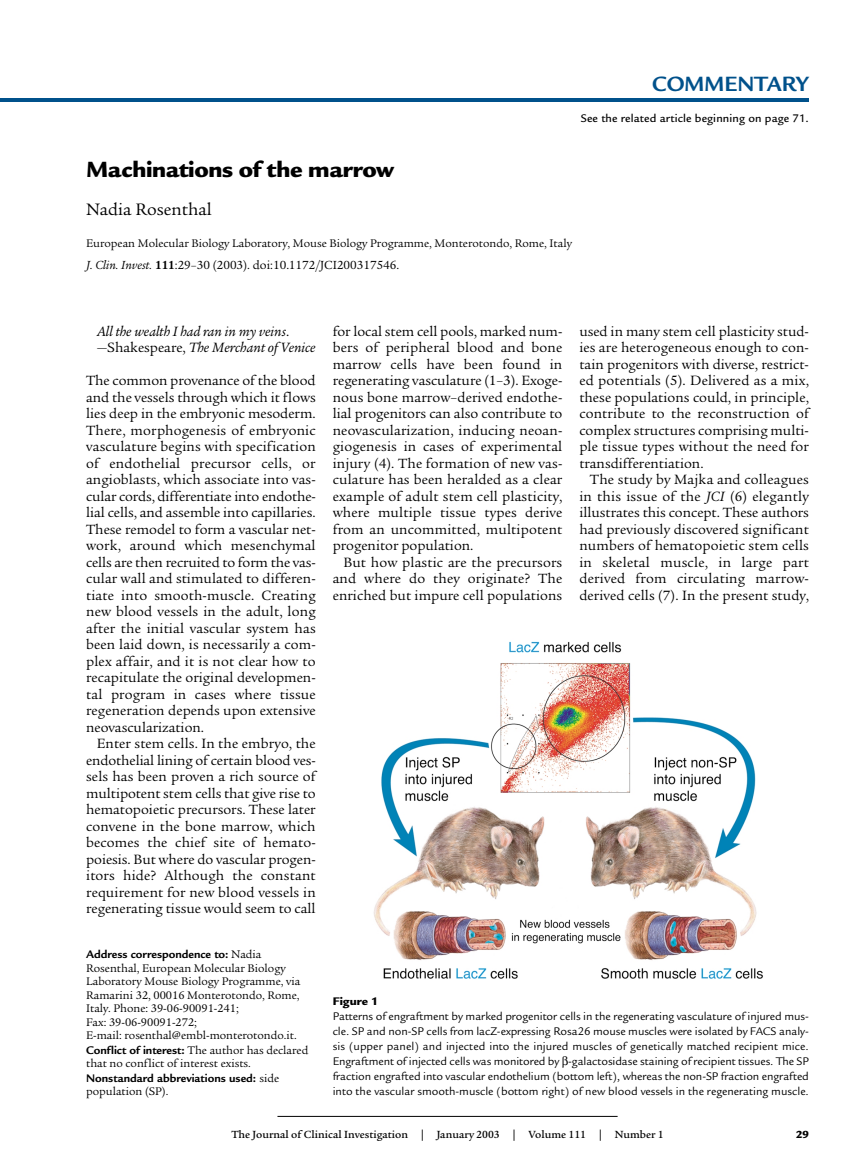
<style>
.page{position:relative;width:864px;height:1173px;background:#fff}
.page>*{position:absolute;margin:0;border:0;box-sizing:border-box;transform-origin:0 0}
.t1{font:900 24px "Legacy Sans";letter-spacing:-.02em;color:#000}
.t2{font:700 22.5px "Legacy Sans";color:#00518b}
.t3{font:18px "Legacy Serif";color:#000}
.t4{font:14.7px/16.5px "Legacy Serif";letter-spacing:.005em;color:#000;text-align:justify}
.t5{font:italic 14.7px/16.5px "Legacy Serif";color:#000}
.t6{font:12.75px "Legacy Serif";color:#000}
.t7{font:12px/15px "Legacy Sans";color:#000;text-align:justify}
.t8{font:12px/13.6px "Legacy Serif";color:#000}
.t9{font:700 12px "Legacy Sans";color:#000}
.t10{font:500 12px "Legacy Sans";letter-spacing:.01em;color:#000}
.t11{font:900 12px "Legacy Sans";color:#000}
.t12{font:500 11.25px "Legacy Serif";color:#000}
.t13{font:900 11.25px "Legacy Sans";color:#000}
.s1{font-style:italic}
.s2{font-weight:700}
.s3{font-style:normal}
.s4{font-family:"Legacy Serif";font-weight:400}
.s5{font-family:"Legacy Sans";font-weight:700}
</style>
<div class="page">
<hr style="left:277px;top:1116px;width:341px;height:1px;background:#000">
<hr style="left:0;top:98px;width:809px;height:4px;background:#00518b">
<img style="left:374px;top:641px;width:389px;height:338px">
<h2 class="t2" style="left:652px;top:75px;width:158px">COMMENTARY</h2>
<p class="t10" style="left:581px;top:113px;width:230px">See the related article beginning on page 71.</p>
<h1 class="t1" style="left:86px;top:159px;width:310px">Machinations of the marrow</h1>
<p class="t3" style="left:86px;top:202px;width:127px">Nadia Rosenthal</p>
<p class="t8" style="left:86px;top:238px;width:487px">European Molecular Biology Laboratory, Mouse Biology Programme, Monterotondo, Rome, Italy</p>
<p class="t6" style="left:86px;top:260px;width:315px"><span class="s1">J. Clin. Invest.</span> <span class="s2">111</span>:29–30 (2003). doi:10.1172/JCI200317546.</p>
<p class="t5" style="left:97px;top:324px;width:220px">All the wealth I had ran in my veins<span class="s3">. —Shakespeare,</span> The Merchant of Venice</p>
<p class="t4" style="left:86px;top:374px;width:231px">The common provenance of the blood and the vessels through which it flows lies deep in the embryonic mesoderm.<br>There, morphogenesis of embryonic vasculature begins with specification of endothelial precursor cells, or angioblasts, which associate into vas&shy;cular cords, differentiate into endothe&shy;lial cells, and assemble into capillaries.<br>These remodel to form a vascular net&shy;work, around which mesenchymal cells are then recruited to form the vas&shy;cular wall and stimulated to differen&shy;tiate into smooth-muscle. Creating new blood vessels in the adult, long after the initial vascular system has been laid down, is necessarily a com&shy;plex affair, and it is not clear how to recapitulate the original developmen&shy;tal program in cases where tissue regeneration depends upon extensive neovascularization.</p>
<p class="t4" style="left:86px;top:737px;width:231px;text-indent:11px">Enter stem cells. In the embryo, the endothelial lining of certain blood ves&shy;sels has been proven a rich source of multipotent stem cells that give rise to hematopoietic precursors. These later convene in the bone marrow, which becomes the chief site of hemato&shy;poiesis. But where do vascular progen&shy;itors hide? Although the constant requirement for new blood vessels in regenerating tissue would seem to call</p>
<p class="t9" style="left:86px;top:949px;width:177px">Address correspondence to: <span class="s4">Nadia</span></p>
<p class="t8" style="left:86px;top:962px;width:224px">Rosenthal, European Molecular Biology Laboratory Mouse Biology Programme, via Ramarini 32, 00016 Monterotondo, Rome, Italy. Phone: 39-06-90091-241;<br>Fax: 39-06-90091-272;<br>E-mail: rosenthal@embl-monterotondo.it.<br><span class="s5">Conflict of interest:</span> The author has declared that no conflict of interest exists.</p>
<p class="t9" style="left:86px;top:1073px;width:195px">Nonstandard abbreviations used: <span class="s4">side</span></p>
<p class="t8" style="left:86px;top:1085px;width:84px">population (SP).</p>
<p class="t4" style="left:333px;top:324px;width:231px">for local stem cell pools, marked num&shy;bers of peripheral blood and bone marrow cells have been found in regenerating vasculature (1–3). Exoge&shy;nous bone marrow–derived endothe&shy;lial progenitors can also contribute to neovascularization, inducing neoan&shy;giogenesis in cases of experimental injury (4). The formation of new vas&shy;culature has been heralded as a clear example of adult stem cell plasticity, where multiple tissue types derive from an uncommitted, multipotent progenitor population.</p>
<p class="t4" style="left:333px;top:555px;width:231px;text-indent:11px">But how plastic are the precursors and where do they originate? The enriched but impure cell populations</p>
<p class="t4" style="left:579px;top:324px;width:231px">used in many stem cell plasticity stud&shy;ies are heterogeneous enough to con&shy;tain progenitors with diverse, restrict&shy;ed potentials (5). Delivered as a mix, these populations could, in principle, contribute to the reconstruction of complex structures comprising multi&shy;ple tissue types without the need for transdifferentiation.</p>
<p class="t4" style="left:579px;top:473px;width:231px;text-indent:11px">The study by Majka and colleagues in this issue of the <span class="s1">JCI</span> (6) elegantly illustrates this concept. These authors had previously discovered significant numbers of hematopoietic stem cells in skeletal muscle, in large part derived from circulating marrow&shy;derived cells (7). In the present study,</p>
<p class="t11" style="left:333px;top:996px;width:47px">Figure 1</p>
<p class="t7" style="left:333px;top:1009px;width:478px">Patterns of engraftment by marked progenitor cells in the regenerating vasculature of injured mus&shy;cle. SP and non-SP cells from lacZ-expressing Rosa26 mouse muscles were isolated by FACS analy&shy;sis (upper panel) and injected into the injured muscles of genetically matched recipient mice.<br>Engraftment of injected cells was monitored by -galactosidase staining of recipient tissues. The SP fraction engrafted into vascular endothelium (bottom left), whereas the non-SP fraction engrafted into the vascular smooth-muscle (bottom right) of new blood vessels in the regenerating muscle.</p>
<p class="t12" style="left:231px;top:1130px;width:434px">The Journal of Clinical Investigation | January 2003 | Volume 111 | Number 1</p>
<p class="t13" style="left:796px;top:1130px;width:14px">29</p>
</div>
